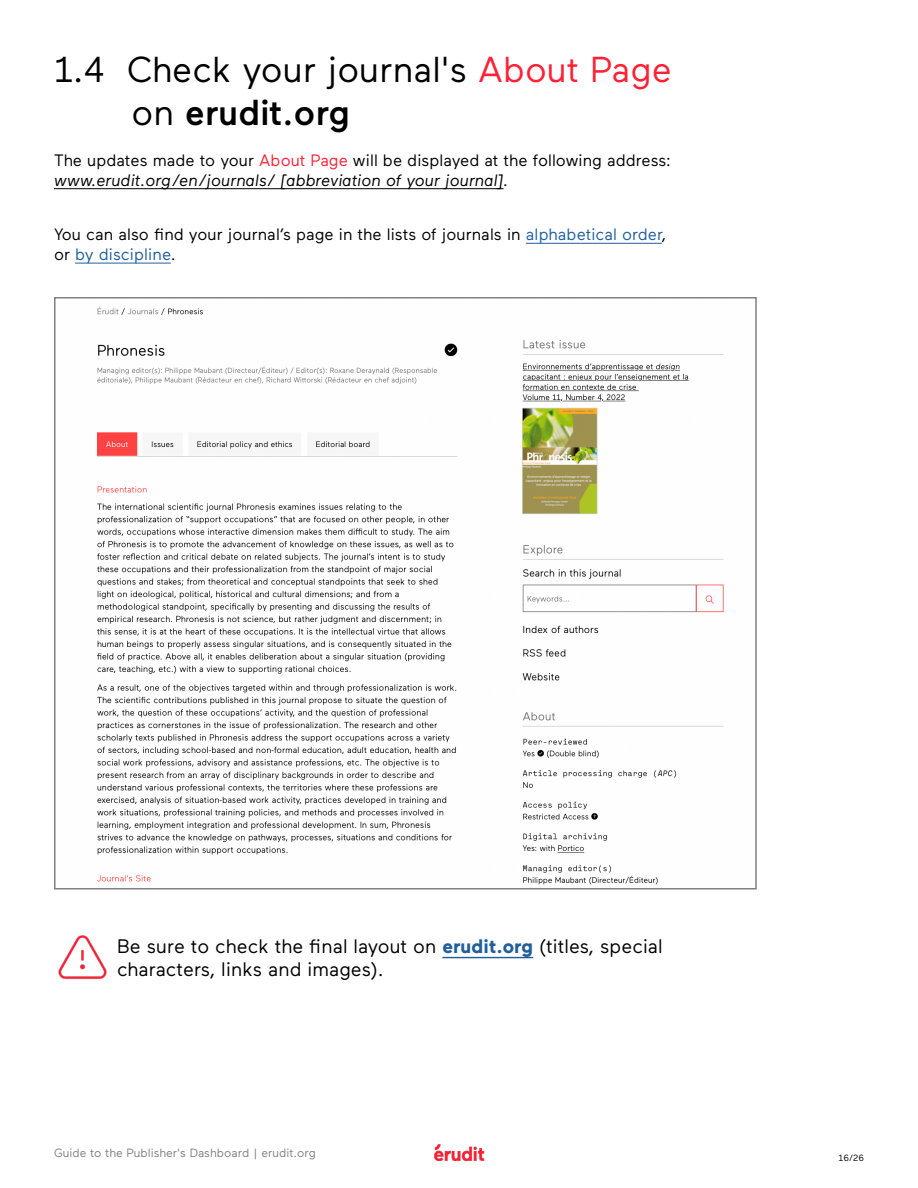
<style>
.page{position:relative;width:918px;height:1188px;background:#fff}
.page>*{position:absolute;margin:0;border:0;box-sizing:border-box;transform-origin:0 0}
.t1{font:36px/43.2px "Maax";color:#000}
.t2{font:19.5px/23.4px "Maax";color:#000}
.t3{font:16.5px/19.8px "Maax";color:#000}
.t4{font:12px "Maax";color:#808080}
.t5{font:9px "Maax";color:#000}
.s1{color:#ff2136}
.s2{font-weight:500}
.s3{font-style:italic}
.s4{color:#215e9e}
.s5{font-weight:700;color:#215e9e}
</style>
<div class="page">
<img style="left:434px;top:1144px;width:50px;height:17px">
<hr style="left:54px;top:188px;width:450px;height:1px;background:#000">
<hr style="left:526px;top:243px;width:136px;height:1px;background:#215e9e">
<hr style="left:75px;top:263px;width:96px;height:1px;background:#215e9e">
<hr style="left:442px;top:957px;width:91px;height:1px;background:#215e9e">
<img style="left:97px;top:307px;width:627px;height:578px">
<img style="left:58px;top:935px;width:49px;height:44px">
<h1 class="t1" style="left:132px;top:48px;width:542px;text-indent:-78px">1.4 Check your journal's <span class="s1">About Page </span>on <span class="s2">erudit.org</span></h1>
<p class="t3" style="left:54px;top:151px;width:619px">The updates made to your <span class="s1">About Page</span> will be displayed at the following address: <span class="s3">www.erudit.org/en/journals/ [abbreviation of your journal].</span></p>
<p class="t3" style="left:54px;top:225px;width:614px">You can also find your journal’s page in the lists of journals in <span class="s4">alphabetical order</span>, or <span class="s4">by discipline</span>.</p>
<p class="t2" style="left:117px;top:935px;width:547px">Be sure to check the final layout on <span class="s5">erudit.org</span> (titles, special characters, links and images).</p>
<p class="t4" style="left:54px;top:1146px;width:263px">Guide to the Publisher's Dashboard | erudit.org</p>
<p class="t5" style="left:839px;top:1153px;width:27px">16/26</p>
</div>
